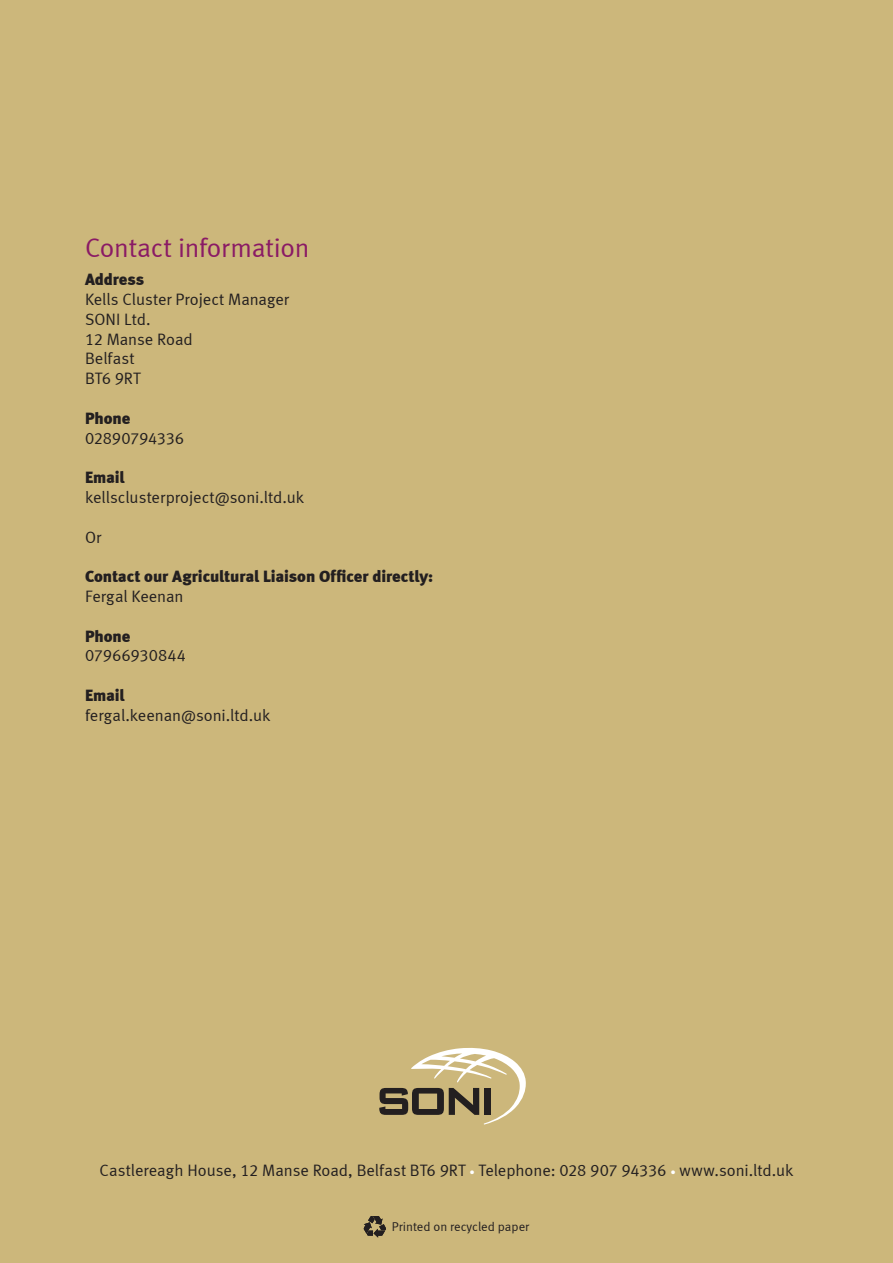
<style>
.page{position:relative;width:893px;height:1263px;background:#ccb77b}
.page>*{position:absolute;margin:0;border:0;box-sizing:border-box;transform-origin:0 0}
.Body_Copy_-_first_su{font:27px "Meta Normal LF";letter-spacing:-.01em;color:#8a1a65}
.Body_Copy__NALA__UK{font:16.5px/19.8px "Meta Normal LF";color:#231f20}
.Body_Copy__NALA__UK-2{font:16.5px "Meta Black LF";letter-spacing:-.005em;color:#231f20}
.Body_Text_Black{font:12.75px "Meta Normal LF";color:#231f20}
.s1{font-family:"Meta Black LF"}
.s2{font-size:10.5px;color:#fff}
</style>
<div class="page">
<svg style="left:364px;top:1216px;width:22px;height:22px"></svg>
<svg style="left:379px;top:1047px;width:147px;height:77px"></svg>
<div style="left:484px;top:1088px;width:7px;height:27px;background:#231f20"></div>
<p class="Body_Copy_-_first_su" style="left:85px;top:232px;width:226px">Contact information</p>
<p class="Body_Copy__NALA__UK" style="left:85px;top:269px;width:206px"><span class="s1">Address<br></span>Kells Cluster Project Manager</p>
<p class="Body_Copy__NALA__UK" style="left:85px;top:309px;width:67px">SONI Ltd.</p>
<p class="Body_Copy__NALA__UK" style="left:85px;top:329px;width:109px">12 Manse Road</p>
<p class="Body_Copy__NALA__UK" style="left:85px;top:349px;width:51px">Belfast</p>
<p class="Body_Copy__NALA__UK" style="left:85px;top:368px;width:57px">BT6 9RT</p>
<p class="Body_Copy__NALA__UK-2" style="left:85px;top:408px;width:47px">Phone</p>
<p class="Body_Copy__NALA__UK" style="left:85px;top:428px;width:101px">02890794336</p>
<p class="Body_Copy__NALA__UK-2" style="left:85px;top:468px;width:41px">Email</p>
<p class="Body_Copy__NALA__UK" style="left:85px;top:487px;width:220px">kellsclusterproject@soni.ltd.uk</p>
<p class="Body_Copy__NALA__UK" style="left:85px;top:527px;width:18px">Or</p>
<p class="Body_Copy__NALA__UK-2" style="left:85px;top:567px;width:350px">Contact our Agricultural Liaison Officer directly:</p>
<p class="Body_Copy__NALA__UK" style="left:85px;top:586px;width:100px">Fergal Keenan</p>
<p class="Body_Copy__NALA__UK-2" style="left:85px;top:626px;width:47px">Phone</p>
<p class="Body_Copy__NALA__UK" style="left:85px;top:646px;width:103px">07966930844</p>
<p class="Body_Copy__NALA__UK-2" style="left:85px;top:685px;width:41px">Email</p>
<p class="Body_Copy__NALA__UK" style="left:85px;top:705px;width:187px">fergal.keenan@soni.ltd.uk</p>
<p class="Body_Copy__NALA__UK" style="left:100px;top:1160px;width:695px">Castlereagh House, 12 Manse Road, Belfast BT6 9RT <span class="s2">•</span> Telephone: 028 907 94336 <span class="s2">•</span> www.soni.ltd.uk</p>
<p class="Body_Text_Black" style="left:392px;top:1219px;width:139px">Printed on recycled paper</p>
</div>
